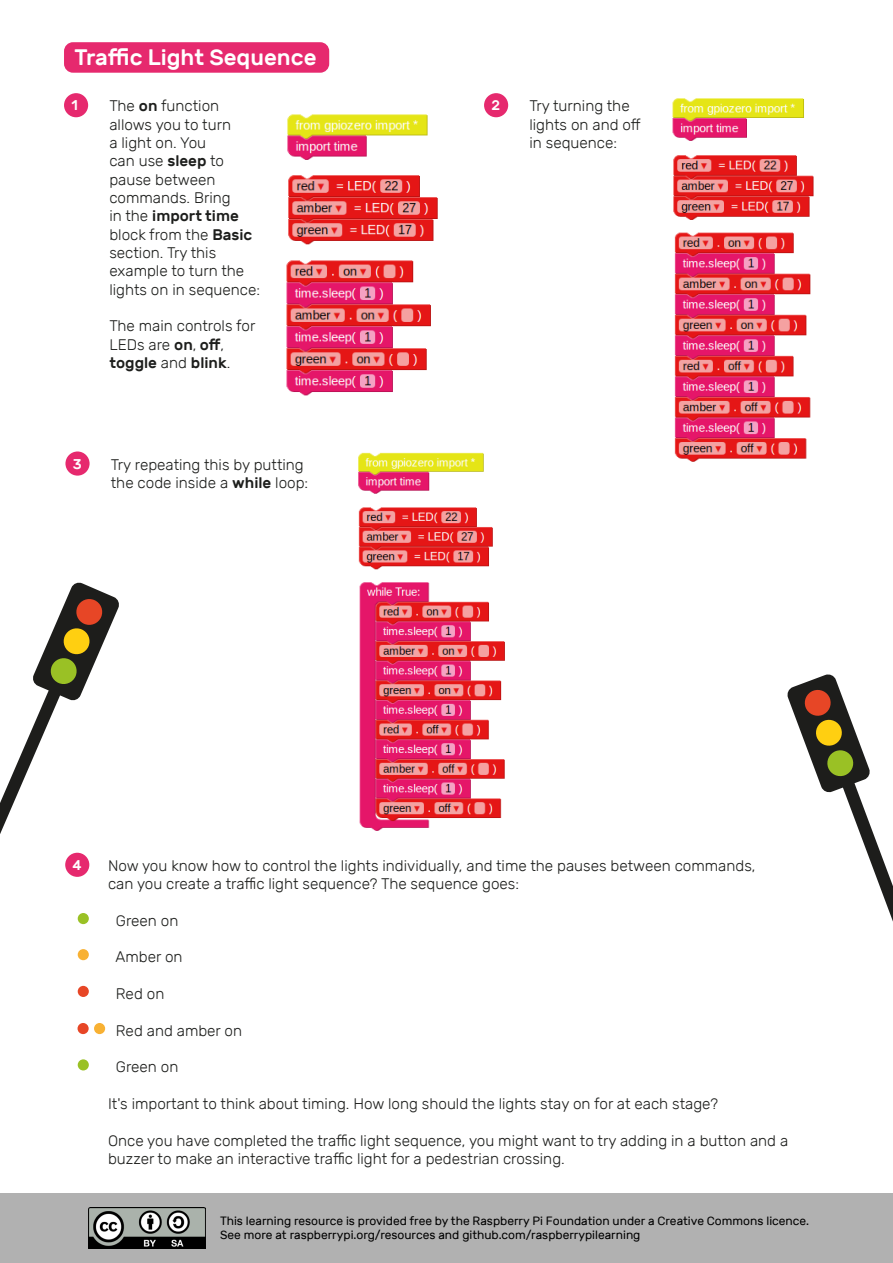
<style>
.page{position:relative;width:893px;height:1263px;background:#fff}
.page>*{position:absolute;margin:0;border:0;box-sizing:border-box;transform-origin:0 0}
.t1{font:500 22.35px "Rubik";color:#fff}
.t2{font:300 15.3px/18.3px "Rubik";color:#1d1e1c}
.t3{font:500 14.1px "Rubik";color:#fff}
.t4{font:12px/14.4px "Rubik";color:#000}
.s1{font-weight:500}
</style>
<div class="page">
<img style="left:358px;top:452px;width:147px;height:379px">
<div style="left:0;top:1193px;width:893px;height:70px;background:#b1b1b1"></div>
<img style="left:88px;top:1207px;width:117px;height:41px">
<div style="left:65px;top:853px;width:24px;height:24px;background:#e6296e;border-radius:50%"></div>
<div style="left:78px;top:1059px;width:11px;height:11px;background:#9ac125;border-radius:50%"></div>
<div style="left:78px;top:913px;width:11px;height:11px;background:#9ac125;border-radius:50%"></div>
<div style="left:78px;top:949px;width:11px;height:11px;background:#f8b133;border-radius:50%"></div>
<div style="left:78px;top:986px;width:11px;height:11px;background:#e74626;border-radius:50%"></div>
<div style="left:78px;top:1023px;width:11px;height:11px;background:#e74626;border-radius:50%"></div>
<div style="left:94px;top:1023px;width:11px;height:11px;background:#f8b133;border-radius:50%"></div>
<svg style="left:0;top:582px;width:119px;height:283px"></svg>
<svg style="left:787px;top:674px;width:106px;height:248px"></svg>
<div style="left:64px;top:93px;width:24px;height:24px;background:#e6296e;border-radius:50%"></div>
<div style="left:64px;top:42px;width:265px;height:31px;background:#e6296e;border-radius:9px"></div>
<img style="left:286px;top:114px;width:152px;height:282px">
<div style="left:484px;top:93px;width:24px;height:24px;background:#e6296e;border-radius:50%"></div>
<img style="left:672px;top:98px;width:142px;height:364px">
<div style="left:65px;top:451px;width:25px;height:25px;background:#e6296e;border-radius:50%"></div>
<h1 class="t1" style="left:74px;top:44px;width:244px">Traffic Light Sequence</h1>
<p class="t2" style="left:109px;top:97px;width:152px">The <span class="s1">on</span> function allows you to turn<br>a light on. You<br>can use <span class="s1">sleep</span> to pause between commands. Bring<br>in the <span class="s1">import time </span>block from the <span class="s1">Basic </span>section. Try this example to turn the lights on in sequence:</p>
<p class="t2" style="left:109px;top:317px;width:148px">The main controls for<br>LEDs are <span class="s1">on</span>, <span class="s1">off</span>, <span class="s1">toggle</span> and <span class="s1">blink</span>.</p>
<p class="t3" style="left:71px;top:98px;width:8px">1</p>
<p class="t3" style="left:73px;top:456px;width:10px">3</p>
<p class="t2" style="left:111px;top:455px;width:199px">Try repeating this by putting the code inside a <span class="s1">while</span> loop:</p>
<p class="t3" style="left:491px;top:98px;width:10px">2</p>
<p class="t2" style="left:529px;top:97px;width:113px">Try turning the lights on and off in sequence:</p>
<p class="t3" style="left:73px;top:857px;width:11px">4</p>
<p class="t2" style="left:108px;top:856px;width:649px">Now you know how to control the lights individually, and time the pauses between commands, can you create a traffic light sequence? The sequence goes:</p>
<p class="t2" style="left:116px;top:911px;width:64px">Green on</p>
<p class="t2" style="left:116px;top:948px;width:69px">Amber on</p>
<p class="t2" style="left:116px;top:984px;width:50px">Red on</p>
<p class="t2" style="left:116px;top:1021px;width:128px">Red and amber on</p>
<p class="t2" style="left:116px;top:1058px;width:64px">Green on</p>
<p class="t2" style="left:108px;top:1094px;width:611px">It's important to think about timing. How long should the lights stay on for at each stage?</p>
<p class="t2" style="left:108px;top:1131px;width:682px">Once you have completed the traffic light sequence, you might want to try adding in a button and a buzzer to make an interactive traffic light for a pedestrian crossing.</p>
<p class="t4" style="left:220px;top:1214px;width:590px">This learning resource is provided free by the Raspberry Pi Foundation under a Creative Commons licence.<br>See more at raspberrypi.org/resources and github.com/raspberrypilearning</p>
</div>
